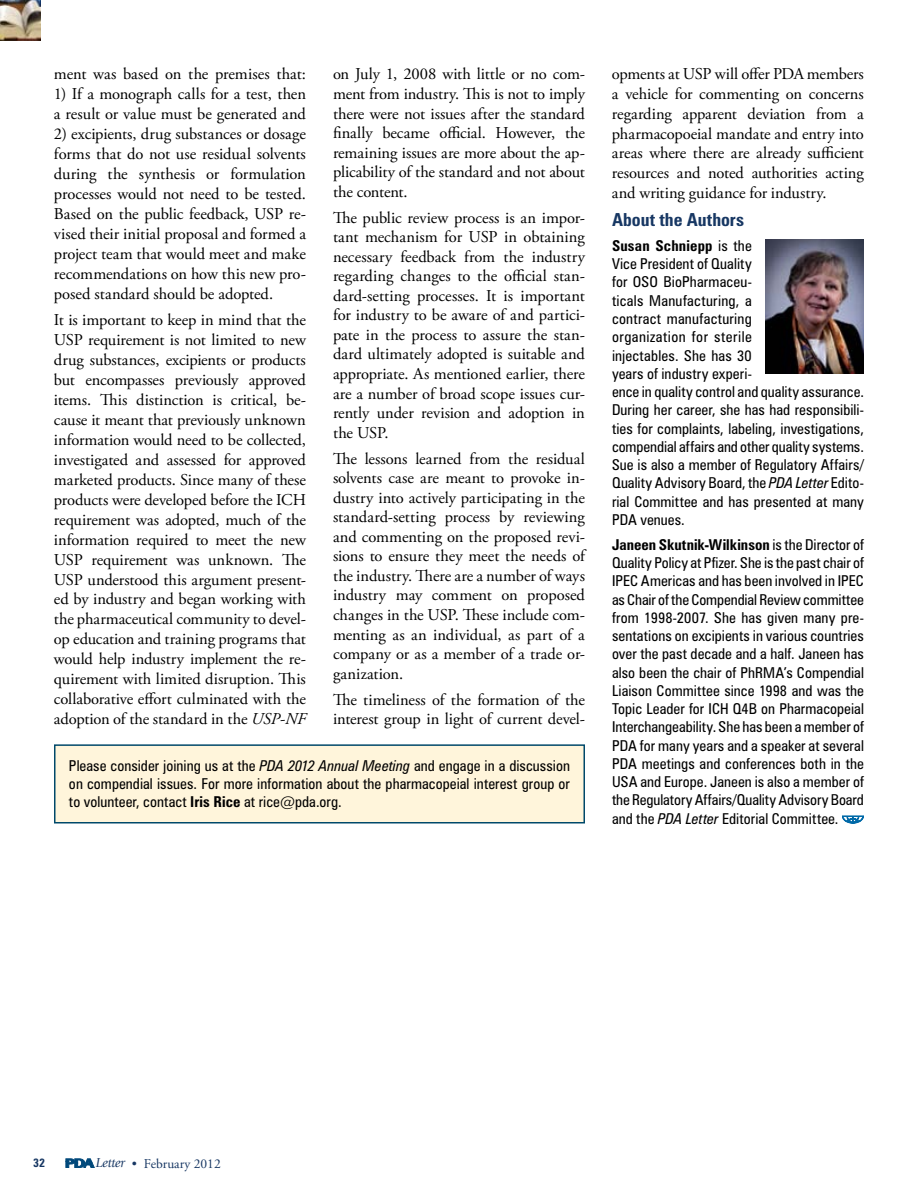
<style>
.page{position:relative;width:918px;height:1188px;background:#fff}
.page>*{position:absolute;margin:0;border:0;box-sizing:border-box;transform-origin:0 0}
.t1{font:700 condensed 18px "Zurich BT";color:#173763}
.t2{font:16.5px/20px "Adobe Garamond Pro";letter-spacing:-.015em;color:#000;text-align:justify}
.t3{font:condensed 15px/18.3px "Zurich BT";letter-spacing:.005em;color:#000;text-align:justify}
.t4{font:13.5px "Adobe Garamond Pro";color:#173763}
.t5{font:700 condensed 12px "Zurich BT";color:#173763}
.s1{font-style:italic}
.s2{font-weight:700}
.s3{font-family:"Giovanni";font-style:italic}
</style>
<div class="page">
<svg style="left:66px;top:1159px;width:28px;height:8px"></svg>
<svg style="left:842px;top:816px;width:22px;height:8px"></svg>
<img style="left:765px;top:240px;width:99px;height:134px">
<div style="left:55px;top:745px;width:529px;height:78px;background:#fff5db"></div>
<div style="left:54px;top:744px;width:531px;height:80px;border:2px solid #00496a"></div>
<img style="left:0;top:0;width:40px;height:40px">
<p class="t2" style="left:54px;top:65px;width:254px">ment was based on the premises that:</p>
<p class="t2" style="left:54px;top:85px;width:254px">1) If a monograph calls for a test, then a result or value must be generated and</p>
<p class="t2" style="left:54px;top:125px;width:254px">2) excipients, drug substances or dosage forms that do not use residual solvents during the synthesis or formulation processes would not need to be tested.<br>Based on the public feedback, USP re&shy;vised their initial proposal and formed a project team that would meet and make recommendations on how this new pro&shy;posed standard should be adopted.</p>
<p class="t2" style="left:54px;top:311px;width:254px">It is important to keep in mind that the USP requirement is not limited to new drug substances, excipients or products but encompasses previously approved items. This distinction is critical, be&shy;cause it meant that previously unknown information would need to be collected, investigated and assessed for approved marketed products. Since many of these products were developed before the ICH requirement was adopted, much of the information required to meet the new USP requirement was unknown. The USP understood this argument present&shy;ed by industry and began working with the pharmaceutical community to devel&shy;op education and training programs that would help industry implement the re&shy;quirement with limited disruption. This collaborative effort culminated with the adoption of the standard in the <span class="s1">USP-NF</span></p>
<p class="t2" style="left:333px;top:65px;width:254px;line-height:19.5px">on July 1, 2008 with little or no com&shy;ment from industry. This is not to imply there were not issues after the standard finally became official. However, the remaining issues are more about the ap&shy;plicability of the standard and not about the content.</p>
<p class="t2" style="left:333px;top:208px;width:254px;line-height:19.5px">The public review process is an impor&shy;tant mechanism for USP in obtaining necessary feedback from the industry regarding changes to the official stan&shy;dard-setting processes. It is important for industry to be aware of and partici&shy;pate in the process to assure the stan&shy;dard ultimately adopted is suitable and appropriate. As mentioned earlier, there are a number of broad scope issues cur&shy;rently under revision and adoption in the USP.</p>
<p class="t2" style="left:333px;top:449px;width:255px;line-height:19.5px">The lessons learned from the residual solvents case are meant to provoke in&shy;dustry into actively participating in the standard-setting process by reviewing and commenting on the proposed revi&shy;sions to ensure they meet the needs of the industry. There are a number of ways industry may comment on proposed changes in the USP. These include com&shy;menting as an individual, as part of a company or as a member of a trade or&shy;ganization.</p>
<p class="t2" style="left:333px;top:690px;width:254px;line-height:19.5px">The timeliness of the formation of the interest group in light of current devel-</p>
<p class="t3" style="left:69px;top:756px;width:502px">Please consider joining us at the <span class="s1">PDA 2012 Annual Meeting</span> and engage in a discussion on compendial issues. For more information about the pharmacopeial interest group or to volunteer, contact <span class="s2">Iris Rice</span> at rice@pda.org.</p>
<p class="t2" style="left:612px;top:65px;width:254px">opments at USP will offer PDA members a vehicle for commenting on concerns regarding apparent deviation from a pharmacopoeial mandate and entry into areas where there are already sufficient resources and noted authorities acting and writing guidance for industry.</p>
<p class="t1" style="left:612px;top:209px;width:134px">About the Authors</p>
<p class="t3" style="left:612px;top:236px;width:254px;text-align:left"><span class="s2">Susan Schniepp</span> is the<br>Vice President of Quality<br>for OSO BioPharmaceu-<br>ticals Manufacturing, a<br>contract manufacturing<br>organization for sterile<br>injectables. She has 30<br>years of industry experi-<br>ence in quality control and quality assurance.<br>During her career, she has had responsibili&shy;ties for complaints, labeling, investigations, compendial affairs and other quality systems.<br>Sue is also a member of Regulatory Affairs/<br>Quality Advisory Board, the <span class="s1">PDA Letter</span> Edito&shy;rial Committee and has presented at many<br>PDA venues.</p>
<p class="t3" style="left:612px;top:535px;width:254px"><span class="s2">Janeen Skutnik-Wilkinson</span> is the Director of Quality Policy at Pfizer. She is the past chair of IPEC Americas and has been involved in IPEC as Chair of the Compendial Review committee from 1998-2007. She has given many pre&shy;sentations on excipients in various countries over the past decade and a half. Janeen has also been the chair of PhRMA’s Compendial Liaison Committee since 1998 and was the Topic Leader for ICH Q4B on Pharmacopeial Interchangeability. She has been a member of PDA for many years and a speaker at several PDA meetings and conferences both in the USA and Europe. Janeen is also a member of the Regulatory Affairs/Quality Advisory Board and the <span class="s1">PDA Letter</span> Editorial Committee.</p>
<p class="t5" style="left:33px;top:1156px;width:13px">32</p>
<p class="t4" style="left:96px;top:1155px;width:126px"><span class="s3">Letter</span> • February 2012</p>
</div>
